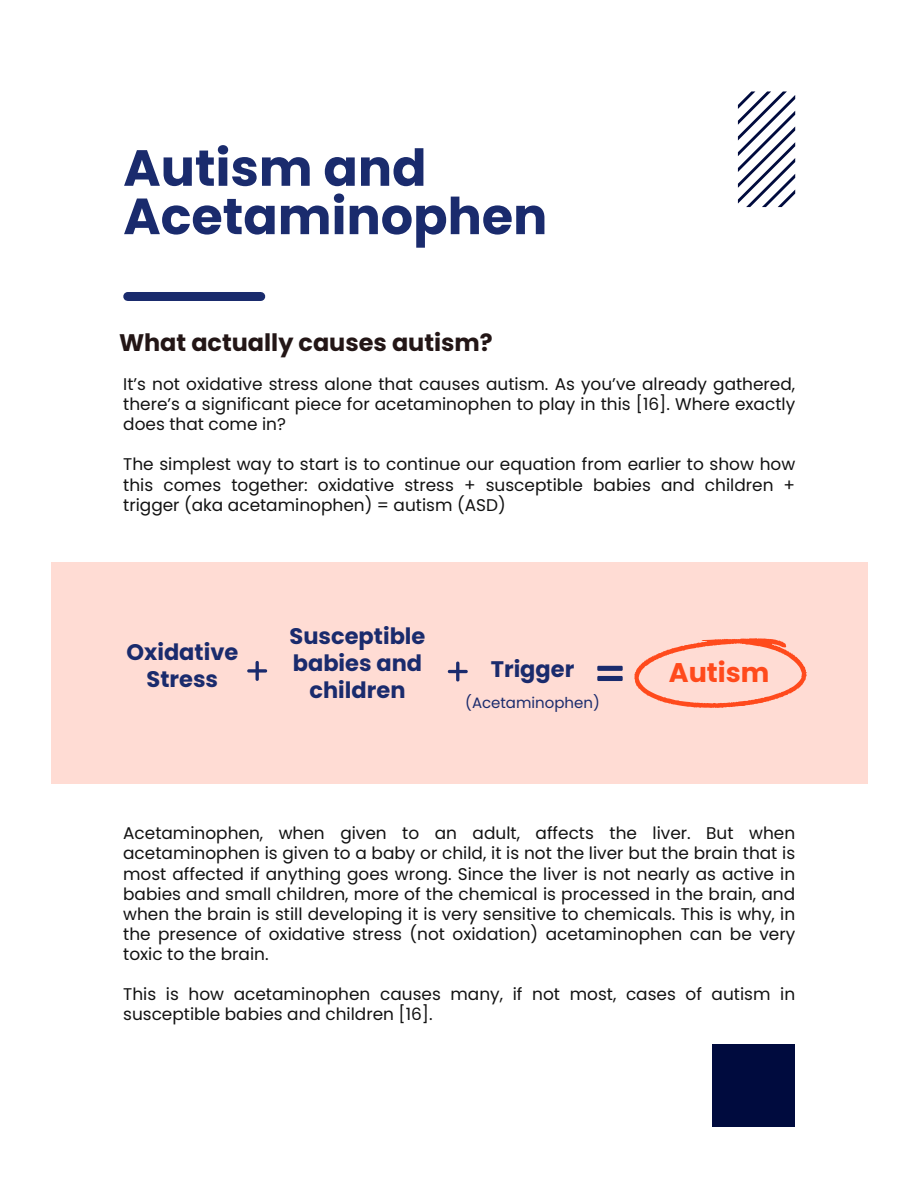
<style>
.page{position:relative;width:918px;height:1188px;background:#fff}
.page>*{position:absolute;margin:0;border:0;box-sizing:border-box;transform-origin:0 0}
.t1{font:700 50.85px/48.3px "Poppins";color:#1a2b6d}
.t2{font:700 27px "Poppins";color:#ff4a1c}
.t3{font:700 24px "Poppins";color:#231616}
.t4{font:700 22.5px/27px "Poppins";color:#1a2b6d;text-align:center}
.t5{font:16.95px/20.1px "Poppins";color:#121212;text-align:justify}
.t6{font:15px "Poppins";color:#1a2b6d}
</style>
<div class="page">
<div style="left:128px;top:292px;width:133px;height:9px;background:#1a2b6d"></div>
<div style="left:712px;top:1045px;width:83px;height:82px;background:#000b3e"></div>
<svg style="left:738px;top:91px;width:57px;height:116px"></svg>
<div style="left:51px;top:563px;width:817px;height:221px;background:#ffdcd4"></div>
<svg style="left:247px;top:661px;width:20px;height:20px"></svg>
<div style="left:597px;top:666px;width:26px;height:5px;background:#1a2b6d"></div>
<div style="left:597px;top:676px;width:26px;height:5px;background:#1a2b6d"></div>
<svg style="left:448px;top:662px;width:20px;height:20px"></svg>
<svg style="left:634px;top:638px;width:173px;height:70px"></svg>
<p class="t1" style="left:123px;top:144px;width:426px">Autism and<br>Acetaminophen</p>
<p class="t3" style="left:119px;top:326px;width:375px">What actually causes autism?</p>
<p class="t5" style="left:123px;top:374px;width:673px">It’s not oxidative stress alone that causes autism. As you’ve already gathered, there’s a significant piece for acetaminophen to play in this [16]. Where exactly does that come in?</p>
<p class="t5" style="left:123px;top:454px;width:673px">The simplest way to start is to continue our equation from earlier to show how this comes together: oxidative stress + susceptible babies and children + trigger (aka acetaminophen) = autism (ASD)</p>
<p class="t4" style="left:126px;top:639px;width:113px">Oxidative<br>Stress</p>
<p class="t4" style="left:290px;top:623px;width:137px">Susceptible babies and children</p>
<p class="t4" style="left:491px;top:655px;width:85px">Trigger</p>
<p class="t2" style="left:669px;top:654px;width:102px">Autism</p>
<p class="t6" style="left:465px;top:692px;width:136px">(Acetaminophen)</p>
<p class="t5" style="left:123px;top:823px;width:674px">Acetaminophen, when given to an adult, affects the liver. But when acetaminophen is given to a baby or child, it is not the liver but the brain that is most affected if anything goes wrong. Since the liver is not nearly as active in babies and small children, more of the chemical is processed in the brain, and when the brain is still developing it is very sensitive to chemicals. This is why, in the presence of oxidative stress (not oxidation) acetaminophen can be very toxic to the brain.</p>
<p class="t5" style="left:123px;top:984px;width:674px">This is how acetaminophen causes many, if not most, cases of autism in susceptible babies and children [16].</p>
</div>
